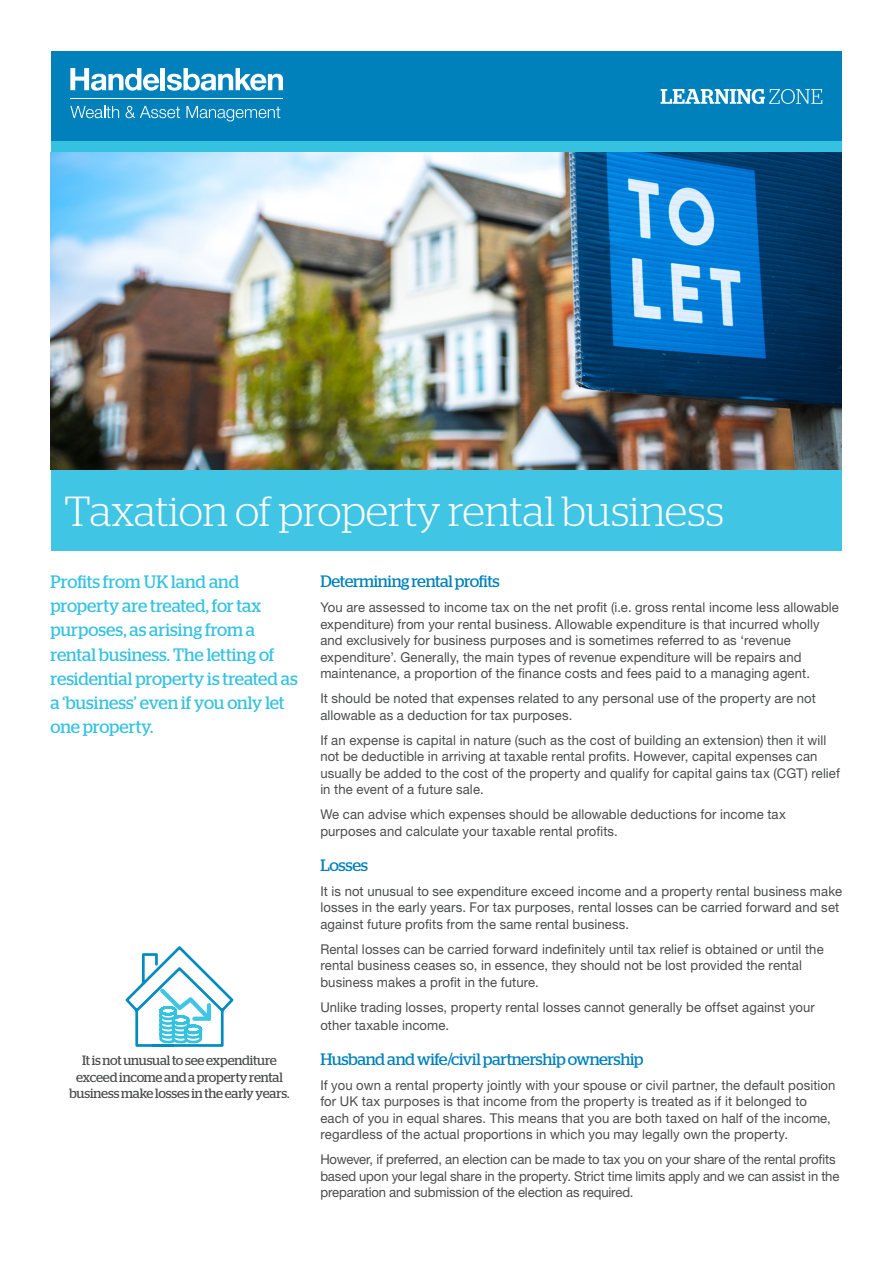
<style>
.page{position:relative;width:893px;height:1263px;background:#fff}
.page>*{position:absolute;margin:0;border:0;box-sizing:border-box;transform-origin:0 0}
.t1{font:300 42px "Stag";letter-spacing:-.005em;color:#fff}
.Intro{font:18px/24px "Stag";color:#35c2e0}
.Sub_heading{font:16.5px "Stag";letter-spacing:-.02em;color:#0081bb}
.Body_copy{font:13.5px/16.5px "Helvetica Neue LT Pro";letter-spacing:.01em;color:#4b4c4d}
.Body_copy-2{font:13.5px/16.5px "Helvetica Neue LT Pro";letter-spacing:-.01em;color:#4b4c4d}
.Body_copy-3{font:13.5px/16.5px "Stag";letter-spacing:-.01em;color:#4b4c4d;text-align:center}
</style>
<div class="page">
<div style="left:51px;top:51px;width:791px;height:500px;background:#0081bb"></div>
<div style="left:51px;top:470px;width:791px;height:81px;background:#41c5e5"></div>
<hr style="left:161px;top:68px;width:4px;height:22px;background:#fff">
<svg style="left:70px;top:68px;width:89px;height:23px"></svg>
<svg style="left:167px;top:68px;width:116px;height:23px"></svg>
<hr style="left:70px;top:98px;width:213px;height:1px;background:#fff">
<svg style="left:70px;top:106px;width:49px;height:12px"></svg>
<svg style="left:126px;top:106px;width:54px;height:12px"></svg>
<svg style="left:186px;top:106px;width:94px;height:15px"></svg>
<div style="left:51px;top:141px;width:791px;height:12px;background:#35c2e0"></div>
<img style="left:51px;top:153px;width:791px;height:317px">
<svg style="left:125px;top:946px;width:109px;height:101px"></svg>
<svg style="left:661px;top:89px;width:161px;height:15px"></svg>
<p class="t1" style="left:64px;top:488px;width:661px">Taxation of property rental business</p>
<p class="Intro" style="left:51px;top:570px;width:249px">Profits from UK land and property are treated, for tax purposes, as arising from a rental business. The letting of residential property is treated as a ‘business’ even if you only let one property.</p>
<p class="Body_copy-3" style="left:69px;top:1052px;width:222px">It is not unusual to see expenditure exceed income and a property rental business make losses in the early years.</p>
<p class="Sub_heading" style="left:320px;top:572px;width:181px">Determining rental profits</p>
<p class="Body_copy" style="left:320px;top:599px;width:520px">You are assessed to income tax on the net profit (i.e. gross rental income less allowable expenditure) from your rental business. Allowable expenditure is that incurred wholly and exclusively for business purposes and is sometimes referred to as ‘revenue expenditure’. Generally, the main types of revenue expenditure will be repairs and maintenance, a proportion of the finance costs and fees paid to a managing agent.</p>
<p class="Body_copy" style="left:320px;top:690px;width:497px">It should be noted that expenses related to any personal use of the property are not allowable as a deduction for tax purposes.</p>
<p class="Body_copy" style="left:320px;top:731px;width:521px">If an expense is capital in nature (such as the cost of building an extension) then it will not be deductible in arriving at taxable rental profits. However, capital expenses can usually be added to the cost of the property and qualify for capital gains tax (CGT) relief in the event of a future sale.</p>
<p class="Body_copy" style="left:320px;top:806px;width:467px">We can advise which expenses should be allowable deductions for income tax purposes and calculate your taxable rental profits.</p>
<p class="Sub_heading" style="left:320px;top:855px;width:49px">Losses</p>
<p class="Body_copy" style="left:320px;top:882px;width:523px">It is not unusual to see expenditure exceed income and a property rental business make losses in the early years. For tax purposes, rental losses can be carried forward and set against future profits from the same rental business.</p>
<p class="Body_copy" style="left:320px;top:940px;width:505px">Rental losses can be carried forward indefinitely until tax relief is obtained or until the rental business ceases so, in essence, they should not be lost provided the rental business makes a profit in the future.</p>
<p class="Body_copy" style="left:320px;top:998px;width:496px;line-height:18px">Unlike trading losses, property rental losses cannot generally be offset against your other taxable income.</p>
<p class="Sub_heading" style="left:320px;top:1049px;width:325px">Husband and wife/civil partnership ownership</p>
<p class="Body_copy" style="left:320px;top:1076px;width:517px">If you own a rental property jointly with your spouse or civil partner, the default position for UK tax purposes is that income from the property is treated as if it belonged to each of you in equal shares. This means that you are both taxed on half of the income, regardless of the actual proportions in which you may legally own the property.</p>
<p class="Body_copy-2" style="left:320px;top:1151px;width:521px">However, if preferred, an election can be made to tax you on your share of the rental profits based upon your legal share in the property. Strict time limits apply and we can assist in the preparation and submission of the election as required.</p>
</div>
